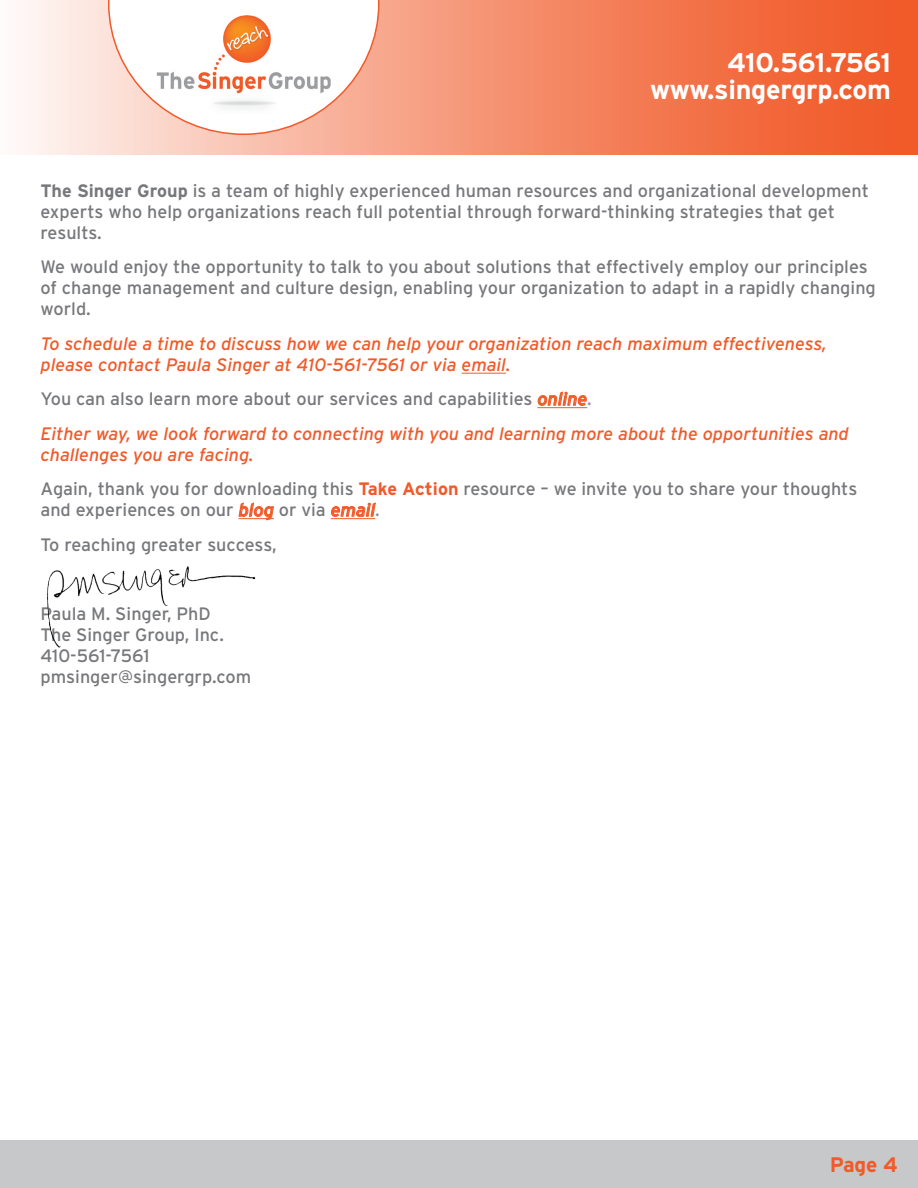
<style>
.page{position:relative;width:918px;height:1188px;background:#fff}
.page>*{position:absolute;margin:0;border:0;box-sizing:border-box;transform-origin:0 0}
.t1{font:700 27px/27px "Interstate";letter-spacing:-.01em;color:#fff;text-align:right}
.t2{font:700 21px "Interstate";color:#f15a29}
.t3{font:18px/21px "Interstate";color:#77787b}
.t4{font:italic 18px/21px "Interstate";color:#f15a29}
.s1{font-weight:700}
.s2{font-style:normal;color:#77787b}
.s3{font-style:normal;color:#939598}
.s4{font-style:italic;color:#f15a29}
.s5{font-weight:700;color:#f15a29}
.s6{color:#939598}
</style>
<div class="page">
<svg style="left:19px;top:0;width:899px;height:155px;background:#f48e6d"></svg>
<svg style="left:108px;top:0;width:272px;height:135px"></svg>
<div style="left:0;top:1141px;width:918px;height:47px;background:#c7c8ca"></div>
<hr style="left:462px;top:373px;width:44px;height:1px;background:#f15a29">
<hr style="left:537px;top:407px;width:50px;height:1px;background:#f15a29">
<hr style="left:331px;top:518px;width:44px;height:1px;background:#f15a29">
<svg style="left:538px;top:392px;width:48px;height:14px"></svg>
<svg style="left:239px;top:503px;width:35px;height:17px"></svg>
<svg style="left:331px;top:503px;width:44px;height:14px"></svg>
<img style="left:47px;top:566px;width:209px;height:82px">
<h1 class="t1" style="left:650px;top:48px;width:242px">410.561.7561 www.singergrp.com</h1>
<p class="t3" style="left:40px;top:180px;width:830px"><span class="s1">The Singer Group</span> is a team of highly experienced human resources and organizational development experts who help organizations reach full potential through forward-thinking strategies that get results.</p>
<p class="t3" style="left:40px;top:256px;width:837px">We would enjoy the opportunity to talk to you about solutions that effectively employ our principles of change management and culture design, enabling your organization to adapt in a rapidly changing world.</p>
<p class="t4" style="left:40px;top:333px;width:788px">To schedule a time to discuss how we can help your organization reach maximum effectiveness, please contact Paula Singer at 410-561-7561 or via email.</p>
<p class="t4" style="left:40px;top:382px;width:810px;line-height:34.5px"><span class="s2">You can also learn more about our services and capabilities</span> online<span class="s3">.<br></span>Either way, we look forward to connecting with you and learning more about the opportunities and</p>
<p class="t3" style="left:41px;top:437px;width:818px;line-height:34.5px"><span class="s4">challenges you are facing.<br></span>Again, thank you for downloading this <span class="s5">Take Action</span> resource – we invite you to share your thoughts</p>
<p class="t3" style="left:41px;top:493px;width:341px;line-height:34.5px">and experiences on our <span class="s4">blog</span> or via <span class="s4">email</span><span class="s6">.<br></span>To reaching greater success,</p>
<p class="t3" style="left:41px;top:603px;width:212px">Paula M. Singer, PhD<br>The Singer Group, Inc.<br>410-561-7561 pmsinger@singergrp.com</p>
<p class="t2" style="left:830px;top:1153px;width:69px">Page 4</p>
</div>
